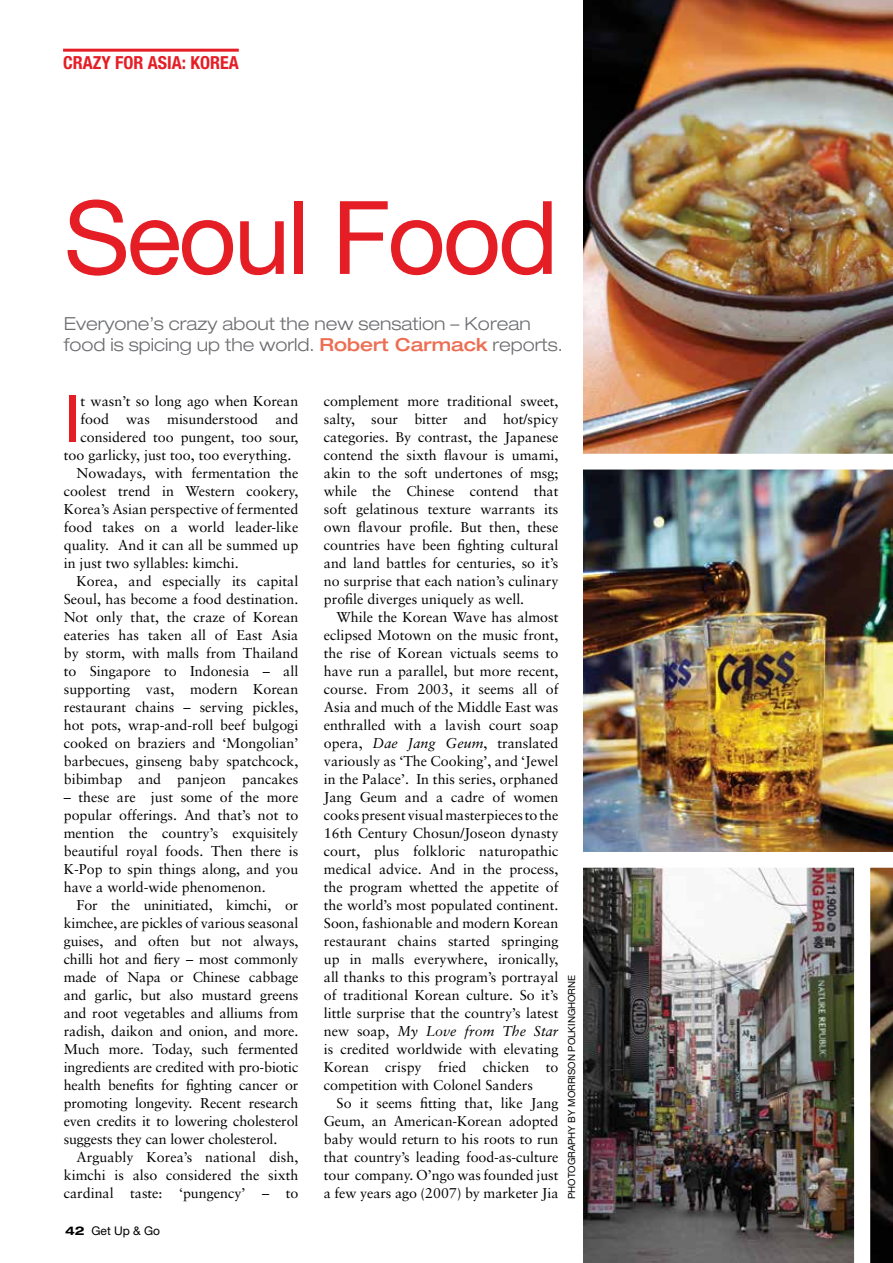
<style>
.page{position:relative;width:893px;height:1263px;background:#fff}
.page>*{position:absolute;margin:0;border:0;box-sizing:border-box;transform-origin:0 0}
.t1{font:101.85px "Helvetica Neue";letter-spacing:-.03em;color:#e51e26}
.t2{font:64.65px "Helvetica Neue";color:#e51e26}
.t3{font:300 expanded 18px/21px "Helvetica Neue";color:#6d6e71}
.t4{font:700 condensed 18px "Helvetica Neue";color:#e51e26}
.t5{font:14.25px/18px "Sabon";color:#000;text-align:justify}
.t6{font:12px "Helvetica Neue";color:#000}
.t7{font:9.75px "Helvetica Neue";color:#000}
.s1{font-weight:500;color:#ec6f53}
.s2{font-weight:700;font-stretch:expanded}
.s3{font-style:italic}
</style>
<div class="page">
<hr style="left:63px;top:49px;width:176px;height:3px;background:#e51e26">
<img style="left:583px;top:875px;width:264px;height:388px">
<svg style="left:847px;top:875px;width:46px;height:388px"></svg>
<img style="left:583px;top:0;width:310px;height:446px">
<img style="left:583px;top:446px;width:310px;height:429px">
<p class="t4" style="left:63px;top:51px;width:177px">CRAZY FOR ASIA: KOREA</p>
<h1 class="t1" style="left:64px;top:177px;width:496px">Seoul Food</h1>
<p class="t3" style="left:64px;top:313px;width:501px">Everyone’s crazy about the new sensation – Korean food is spicing up the world. <span class="s1">Robert Carmack</span> reports.</p>
<h2 class="t2" style="left:64px;top:380px;width:18px">I</h2>
<p class="t5" style="left:81px;top:392px;width:219px">t wasn’t so long ago when Korean</p>
<p class="t5" style="left:81px;top:410px;width:219px">food was misunderstood and</p>
<p class="t5" style="left:81px;top:428px;width:219px">considered too pungent, too sour,</p>
<p class="t5" style="left:64px;top:446px;width:229px">too garlicky, just too, too everything.</p>
<p class="t5" style="left:77px;top:464px;width:223px">Nowadays, with fermentation the</p>
<p class="t5" style="left:64px;top:482px;width:236px">coolest trend in Western cookery,</p>
<p class="t5" style="left:64px;top:500px;width:236px">Korea’s Asian perspective of fermented</p>
<p class="t5" style="left:64px;top:518px;width:236px">food takes on a world leader-like</p>
<p class="t5" style="left:64px;top:536px;width:236px">quality. And it can all be summed up</p>
<p class="t5" style="left:64px;top:554px;width:177px">in just two syllables: kimchi.</p>
<p class="t5" style="left:77px;top:572px;width:223px">Korea, and especially its capital</p>
<p class="t5" style="left:64px;top:590px;width:236px">Seoul, has become a food destination.</p>
<p class="t5" style="left:64px;top:608px;width:236px">Not only that, the craze of Korean</p>
<p class="t5" style="left:64px;top:626px;width:236px">eateries has taken all of East Asia</p>
<p class="t5" style="left:64px;top:644px;width:236px">by storm, with malls from Thailand</p>
<p class="t5" style="left:64px;top:662px;width:236px">to Singapore to Indonesia – all</p>
<p class="t5" style="left:64px;top:680px;width:236px">supporting vast, modern Korean</p>
<p class="t5" style="left:64px;top:698px;width:236px">restaurant chains – serving pickles,</p>
<p class="t5" style="left:64px;top:716px;width:236px">hot pots, wrap-and-roll beef bulgogi</p>
<p class="t5" style="left:64px;top:734px;width:236px">cooked on braziers and ‘Mongolian’</p>
<p class="t5" style="left:64px;top:752px;width:236px">barbecues, ginseng baby spatchcock,</p>
<p class="t5" style="left:64px;top:770px;width:236px">bibimbap and panjeon pancakes</p>
<p class="t5" style="left:64px;top:788px;width:236px">– these are just some of the more popular offerings. And that’s not to mention the country’s exquisitely beautiful royal foods. Then there is K-Pop to spin things along, and you have a world-wide phenomenon.</p>
<p class="t5" style="left:64px;top:896px;width:236px;text-indent:13px">For the uninitiated, kimchi, or kimchee, are pickles of various seasonal guises, and often but not always, chilli hot and fiery – most commonly made of Napa or Chinese cabbage and garlic, but also mustard greens and root vegetables and alliums from radish, daikon and onion, and more.<br>Much more. Today, such fermented ingredients are credited with pro-biotic health benefits for fighting cancer or promoting longevity. Recent research even credits it to lowering cholesterol suggests they can lower cholesterol.</p>
<p class="t5" style="left:64px;top:1148px;width:236px;text-indent:13px">Arguably Korea’s national dish, kimchi is also considered the sixth cardinal taste: ‘pungency’ – to</p>
<p class="t6" style="left:65px;top:1223px;width:96px"><span class="s2">42</span> Get Up &amp; Go</p>
<p class="t5" style="left:324px;top:392px;width:236px">complement more traditional sweet, salty, sour bitter and hot/spicy categories. By contrast, the Japanese contend the sixth flavour is umami, akin to the soft undertones of msg; while the Chinese contend that soft gelatinous texture warrants its own flavour profile. But then, these countries have been fighting cultural and land battles for centuries, so it’s no surprise that each nation’s culinary profile diverges uniquely as well.</p>
<p class="t5" style="left:324px;top:608px;width:236px;text-indent:13px">While the Korean Wave has almost eclipsed Motown on the music front, the rise of Korean victuals seems to have run a parallel, but more recent, course. From 2003, it seems all of Asia and much of the Middle East was enthralled with a lavish court soap opera, <span class="s3">Dae Jang Geum</span>, translated variously as ‘The Cooking’, and ‘Jewel in the Palace’. In this series, orphaned Jang Geum and a cadre of women cooks present visual masterpieces to the 16th Century Chosun/Joseon dynasty court, plus folkloric naturopathic medical advice. And in the process, the program whetted the appetite of the world’s most populated continent.<br>Soon, fashionable and modern Korean restaurant chains started springing up in malls everywhere, ironically, all thanks to this program’s portrayal of traditional Korean culture. So it’s little surprise that the country’s latest new soap, <span class="s3">My Love from The Star </span>is credited worldwide with elevating Korean crispy fried chicken to competition with Colonel Sanders</p>
<p class="t5" style="left:324px;top:1093px;width:236px;text-indent:13px">So it seems fitting that, like Jang Geum, an American-Korean adopted baby would return to his roots to run that country’s leading food-as-culture tour company. O’ngo was founded just a few years ago (2007) by marketer Jia</p>
<p class="t7" style="left:566px;top:1199px;width:226px;rotate:-90deg">PHOTOGRAPHY BY MORRISON POLKINGHORNE</p>
</div>
